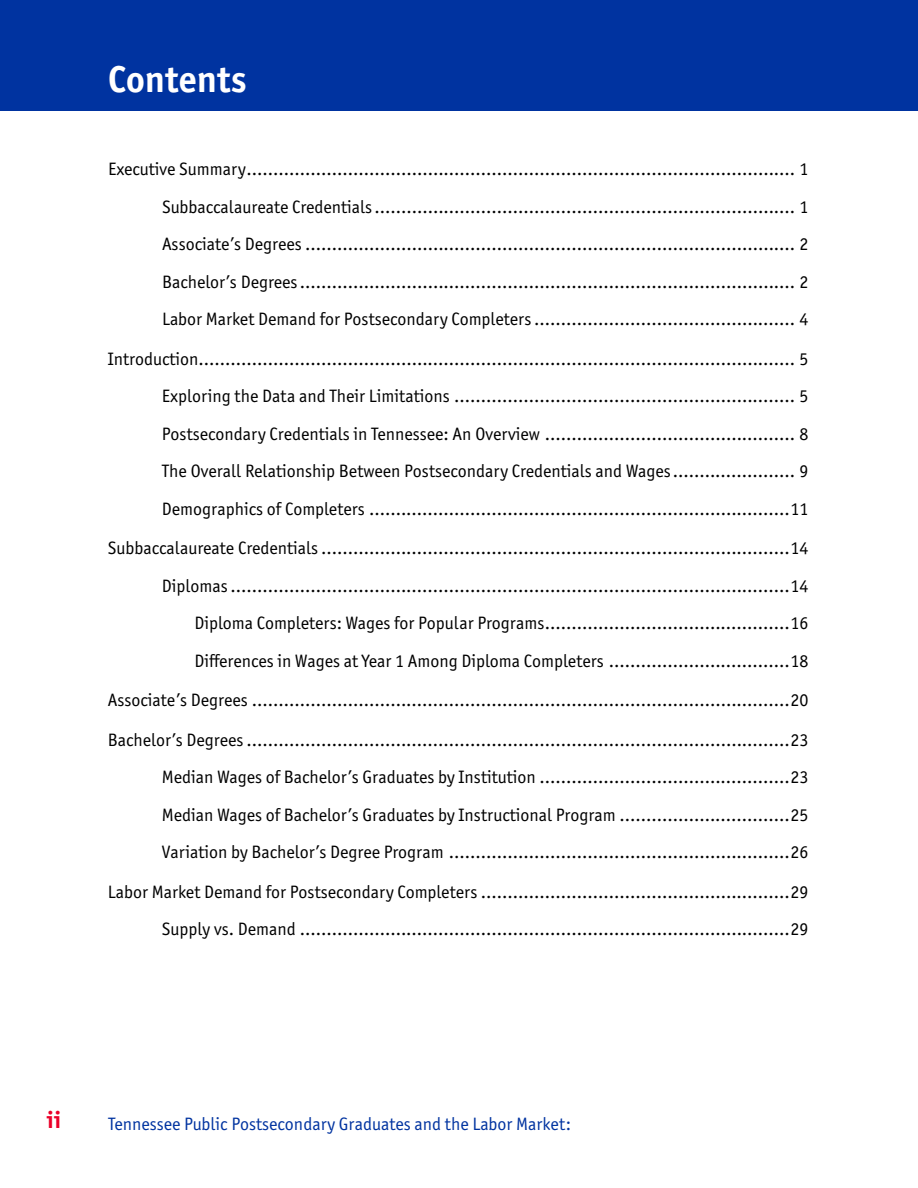
<style>
.page{position:relative;width:918px;height:1188px;background:#fff}
.page>*{position:absolute;margin:0;border:0;box-sizing:border-box;transform-origin:0 0}
.t1{font:700 37.5px "Officina Sans ITC Std";color:#fff}
.t2{font:700 24px "Officina Sans ITC Std";color:#eb0029}
.t3{font:18px/37.5px "Officina Sans ITC Std";color:#000;text-align:justify}
.t4{font:18px "Officina Sans ITC Std";color:#0033a0}
</style>
<div class="page">
<div style="left:0;top:0;width:918px;height:110px;background:#0033a0"></div>
<h1 class="t1" style="left:108px;top:56px;width:140px">Contents</h1>
<p class="t3" style="left:162px;top:150px;width:648px;text-indent:-54px">Executive Summary....................................................................................................... 1<br>Subbaccalaureate Credentials............................................................................... 1<br>Associate’s Degrees ............................................................................................ 2<br>Bachelor’s Degrees............................................................................................. 2<br>Labor Market Demand for Postsecondary Completers ................................................. 4</p>
<p class="t3" style="left:162px;top:340px;width:648px;text-indent:-54px">Introduction................................................................................................................ 5<br>Exploring the Data and Their Limitations ................................................................ 5<br>Postsecondary Credentials in Tennessee: An Overview ............................................... 8<br>The Overall Relationship Between Postsecondary Credentials and Wages....................... 9<br>Demographics of Completers ...............................................................................11</p>
<p class="t3" style="left:108px;top:529px;width:702px;text-align:right">Subbaccalaureate Credentials ........................................................................................14<br>Diplomas .........................................................................................................14<br>Diploma Completers: Wages for Popular Programs..............................................16<br>Differences in Wages at Year 1 Among Diploma Completers ..................................18</p>
<p class="t3" style="left:108px;top:680px;width:702px;line-height:39.6px">Associate’s Degrees .....................................................................................................20<br>Bachelor’s Degrees ......................................................................................................23</p>
<p class="t3" style="left:162px;top:758px;width:648px">Median Wages of Bachelor’s Graduates by Institution ...............................................23<br>Median Wages of Bachelor’s Graduates by Instructional Program ................................25<br>Variation by Bachelor’s Degree Program ................................................................26</p>
<p class="t3" style="left:108px;top:873px;width:702px;text-align:right">Labor Market Demand for Postsecondary Completers ..........................................................29<br>Supply vs. Demand ............................................................................................29</p>
<h2 class="t2" style="left:47px;top:1105px;width:16px">ii</h2>
<p class="t4" style="left:108px;top:1113px;width:465px">Tennessee Public Postsecondary Graduates and the Labor Market:</p>
</div>
